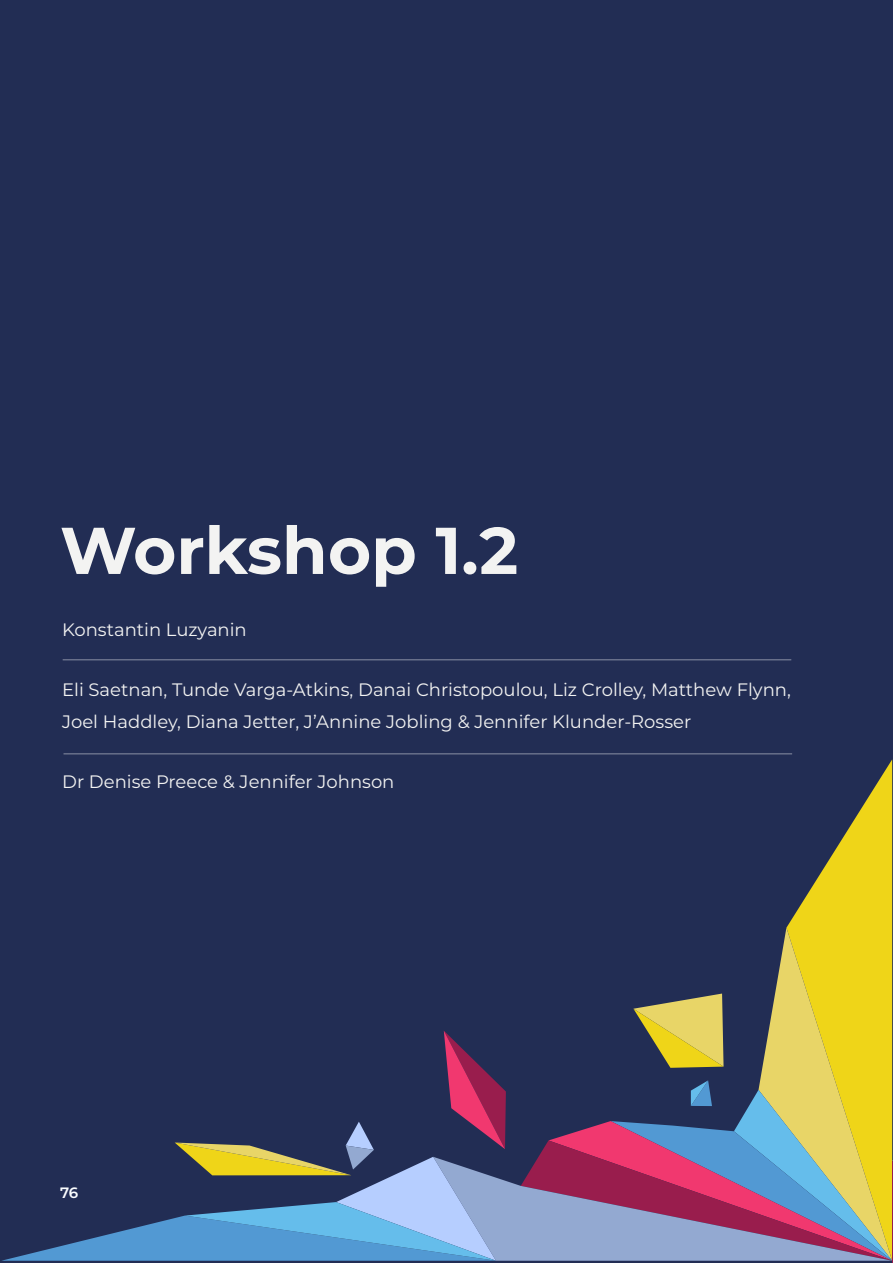
<style>
.page{position:relative;width:893px;height:1263px;background:#222d54}
.page>*{position:absolute;margin:0;border:0;box-sizing:border-box;transform-origin:0 0}
.Heading_1{font:700 66px "Montserrat";color:#f3f3f2}
.Heading_1-2{font:18px/31.5px "Montserrat";color:#f3f3f2}
.t1{font:600 15px "Montserrat";color:#fbfdff}
</style>
<div class="page">
<svg style="left:786px;top:760px;width:106px;height:168px"></svg>
<svg style="left:538px;top:928px;width:354px;height:229px"></svg>
<svg style="left:506px;top:1157px;width:386px;height:104px;background:#9b7e99"></svg>
<svg style="left:2px;top:1031px;width:504px;height:230px"></svg>
<hr style="left:63px;top:659px;width:728px;height:1px;background:#fff">
<hr style="left:64px;top:753px;width:728px;height:1px;background:#fff">
<img style="left:892px;top:759px;width:1px;height:504px">
<h1 class="Heading_1" style="left:60px;top:503px;width:460px">Workshop 1.2</h1>
<h1 class="Heading_1-2" style="left:62px;top:613px;width:186px">Konstantin Luzyanin</h1>
<h1 class="Heading_1-2" style="left:62px;top:673px;width:730px">Eli Saetnan, Tunde Varga-Atkins, Danai Christopoulou, Liz Crolley, Matthew Flynn,<br>Joel Haddley, Diana Jetter, J’Annine Jobling &amp; Jennifer Klunder-Rosser</h1>
<h1 class="Heading_1-2" style="left:62px;top:765px;width:334px">Dr Denise Preece &amp; Jennifer Johnson</h1>
<p class="t1" style="left:60px;top:1182px;width:20px">76</p>
</div>
